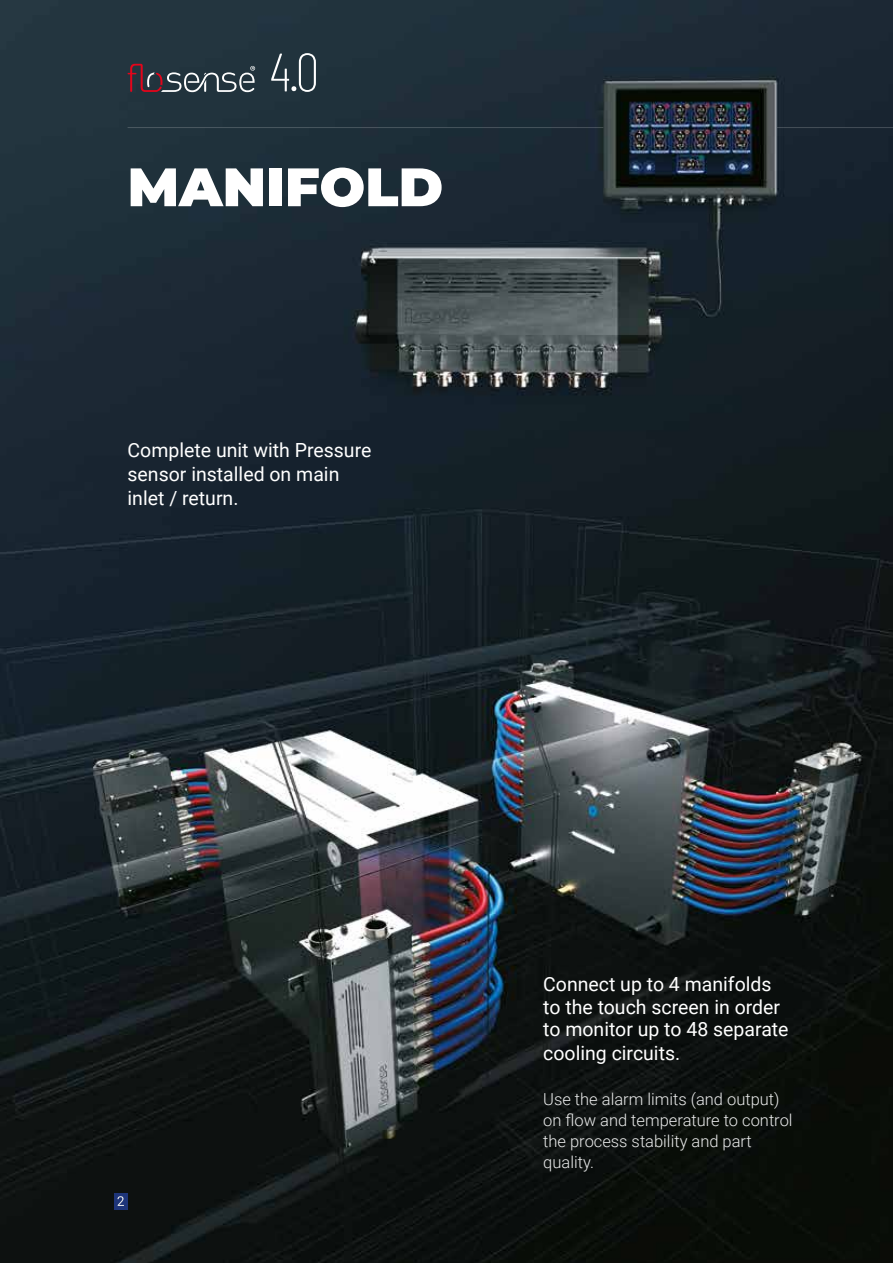
<style>
.page{position:relative;width:893px;height:1263px;background:#fff}
.page>*{position:absolute;margin:0;border:0;box-sizing:border-box;transform-origin:0 0}
.t1{font:900 54px "Montserrat";color:#fff}
.t2{font:19.5px/23px "Roboto";color:#fff}
.t3{font:300 16.5px/21px "Roboto";color:#eaebeb}
</style>
<div class="page">
<img style="left:0;top:0;width:893px;height:1263px">
<div style="left:114px;top:1193px;width:14px;height:16px;background:#1e3579"></div>
<svg style="left:117px;top:1196px;width:7px;height:10px"></svg>
<svg style="left:128px;top:64px;width:127px;height:28px;background:#4d4f58"></svg>
<svg style="left:271px;top:53px;width:45px;height:39px;background:#4c5a62"></svg>
<hr style="left:128px;top:127px;width:475px;height:1px;background:#fff">
<hr style="left:777px;top:127px;width:116px;height:1px;background:#fff">
<h1 class="t1" style="left:128px;top:146px;width:317px">MANIFOLD</h1>
<p class="t2" style="left:128px;top:437px;width:245px;line-height:24px">Complete unit with Pressure sensor installed on main inlet / return.</p>
<p class="t2" style="left:543px;top:972px;width:247px">Connect up to 4 manifolds to the touch screen in order to monitor up to 48 separate cooling circuits.</p>
<p class="t3" style="left:543px;top:1088px;width:251px">Use the alarm limits (and output) on flow and temperature to control the process stability and part quality.</p>
</div>
